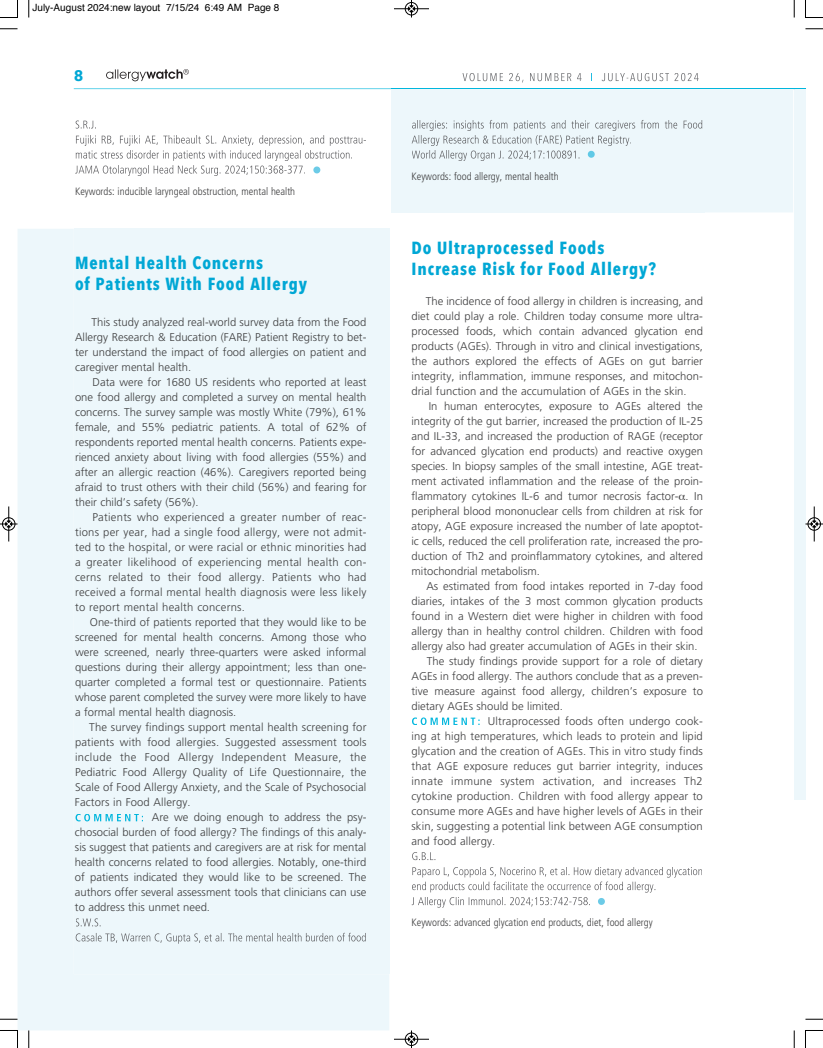
<style>
.page{position:relative;width:823px;height:1048px;background:#fff}
.page>*{position:absolute;margin:0;border:0;box-sizing:border-box;transform-origin:0 0}
.t1{font:700 17.5px/21.2px "Avenir Next Condensed";letter-spacing:.05em;color:#00a7d5}
.t2{font:700 15px "Avenir Next";color:#00a7d5}
.t3{font:300 11.25px/15px "Frutiger LT Std";color:#3e3e3f;text-align:justify}
.t4{font:300 11.25px "Frutiger LT Std";letter-spacing:.025em;color:#3e3e3f}
.t5{font:300 11.25px "Frutiger LT Std";letter-spacing:.035em;color:#3e3e3f}
.t6{font:300 condensed 10.62px "Frutiger LT Std";color:#3e3e3f}
.t7{font:10px "Helvetica";color:#000}
</style>
<div class="page">
<div style="left:794px;top:89px;width:11px;height:710px;background:#edf7fb"></div>
<svg style="left:462px;top:73px;width:80px;height:9px"></svg>
<svg style="left:601px;top:73px;width:62px;height:8px"></svg>
<svg style="left:74px;top:88px;width:731px;height:2px"></svg>
<div style="left:18px;top:229px;width:371px;height:801px;background:#edf7fb"></div>
<div style="left:74px;top:229px;width:315px;height:745px;background:#edf7fb"></div>
<div style="left:391px;top:90px;width:402px;height:122px;background:#edf7fb"></div>
<div style="left:391px;top:187px;width:313px;height:25px;background:#edf7fb"></div>
<hr style="left:391px;top:89px;width:402px;height:1px;background:#00b6dd">
<svg style="left:76px;top:121px;width:20px;height:8px"></svg>
<svg style="left:76px;top:135px;width:114px;height:24px"></svg>
<svg style="left:75px;top:165px;width:93px;height:11px"></svg>
<svg style="left:75px;top:814px;width:68px;height:7px"></svg>
<svg style="left:76px;top:918px;width:25px;height:8px"></svg>
<svg style="left:76px;top:933px;width:83px;height:9px"></svg>
<svg style="left:411px;top:120px;width:83px;height:41px;background:#d9e2e6"></svg>
<svg style="left:412px;top:717px;width:67px;height:8px"></svg>
<svg style="left:412px;top:852px;width:23px;height:8px"></svg>
<svg style="left:411px;top:867px;width:92px;height:40px"></svg>
<svg style="left:106px;top:69px;width:83px;height:12px"></svg>
<svg style="left:587px;top:151px;width:7px;height:7px"></svg>
<svg style="left:598px;top:898px;width:7px;height:6px"></svg>
<svg style="left:313px;top:166px;width:7px;height:7px"></svg>
<svg style="left:28px;top:0;width:2px;height:18px"></svg>
<svg style="left:0;top:28px;width:18px;height:2px"></svg>
<svg style="left:793px;top:0;width:2px;height:18px"></svg>
<svg style="left:805px;top:28px;width:17px;height:2px"></svg>
<svg style="left:28px;top:1030px;width:2px;height:18px"></svg>
<svg style="left:0;top:1018px;width:18px;height:2px"></svg>
<svg style="left:793px;top:1030px;width:2px;height:18px"></svg>
<svg style="left:805px;top:1018px;width:17px;height:2px"></svg>
<svg style="left:0;top:0;width:18px;height:18px"></svg>
<svg style="left:805px;top:0;width:17px;height:18px"></svg>
<svg style="left:0;top:1030px;width:18px;height:18px"></svg>
<svg style="left:805px;top:1030px;width:17px;height:18px"></svg>
<hr style="left:394px;top:9px;width:35px;height:1px;background:#000">
<div style="left:405px;top:2px;width:13px;height:13px;border:1px solid #000;border-radius:50%"></div>
<svg style="left:408px;top:0;width:6px;height:18px"></svg>
<hr style="left:394px;top:1039px;width:35px;height:1px;background:#000">
<div style="left:405px;top:1032px;width:13px;height:13px;border:1px solid #000;border-radius:50%"></div>
<svg style="left:408px;top:1030px;width:6px;height:18px"></svg>
<hr style="left:9px;top:506px;width:1px;height:35px;background:#000">
<div style="left:2px;top:517px;width:13px;height:13px;border:1px solid #000;border-radius:50%"></div>
<svg style="left:0;top:521px;width:18px;height:6px"></svg>
<hr style="left:814px;top:506px;width:1px;height:35px;background:#000">
<div style="left:807px;top:517px;width:13px;height:13px;border:1px solid #000;border-radius:50%"></div>
<svg style="left:805px;top:521px;width:17px;height:6px"></svg>
<p class="t7" style="left:32px;top:4px;width:248px">July-August 2024:new layout 7/15/24 6:49 AM Page 8</p>
<h2 class="t2" style="left:74px;top:66px;width:11px">8</h2>
<p class="t6" style="left:75px;top:187px;width:222px">Keywords: inducible laryngeal obstruction, mental health</p>
<h1 class="t1" style="left:75px;top:252px;width:233px">Mental Health Concerns<br>of Patients With Food Allergy</h1>
<p class="t3" style="left:75px;top:315px;width:293px;text-indent:16px">This study analyzed real-world survey data from the Food Allergy Research &amp; Education (FARE) Patient Registry to bet&shy;ter understand the impact of food allergies on patient and caregiver mental health.</p>
<p class="t3" style="left:75px;top:375px;width:293px;text-indent:18px">Data were for 1680 US residents who reported at least one food allergy and completed a survey on mental health concerns. The survey sample was mostly White (79%), 61% female, and 55% pediatric patients. A total of 62% of respondents reported mental health concerns. Patients expe&shy;rienced anxiety about living with food allergies (55%) and after an allergic reaction (46%). Caregivers reported being afraid to trust others with their child (56%) and fearing for their child’s safety (56%).</p>
<p class="t3" style="left:75px;top:510px;width:293px;text-indent:17px">Patients who experienced a greater number of reac&shy;tions per year, had a single food allergy, were not admit&shy;ted to the hospital, or were racial or ethnic minorities had a greater likelihood of experiencing mental health con&shy;cerns related to their food allergy. Patients who had received a formal mental health diagnosis were less likely to report mental health concerns.</p>
<p class="t3" style="left:75px;top:615px;width:293px;text-indent:15px">One-third of patients reported that they would like to be screened for mental health concerns. Among those who were screened, nearly three-quarters were asked informal questions during their allergy appointment; less than one&shy;quarter completed a formal test or questionnaire. Patients whose parent completed the survey were more likely to have a formal mental health diagnosis.</p>
<p class="t3" style="left:89px;top:720px;width:279px">The survey findings support mental health screening for</p>
<p class="t3" style="left:75px;top:735px;width:293px">patients with food allergies. Suggested assessment tools</p>
<p class="t5" style="left:75px;top:752px;width:293px">include the Food Allergy Independent Measure, the</p>
<p class="t3" style="left:75px;top:765px;width:293px">Pediatric Food Allergy Quality of Life Questionnaire, the</p>
<p class="t3" style="left:75px;top:780px;width:293px">Scale of Food Allergy Anxiety, and the Scale of Psychosocial</p>
<p class="t3" style="left:75px;top:795px;width:117px">Factors in Food Allergy.</p>
<p class="t3" style="left:152px;top:810px;width:216px">Are we doing enough to address the psy-</p>
<p class="t3" style="left:75px;top:825px;width:293px">chosocial burden of food allergy? The findings of this analy-</p>
<p class="t3" style="left:75px;top:840px;width:293px">sis suggest that patients and caregivers are at risk for mental</p>
<p class="t3" style="left:75px;top:855px;width:293px">health concerns related to food allergies. Notably, one-third</p>
<p class="t3" style="left:75px;top:870px;width:293px">of patients indicated they would like to be screened. The</p>
<p class="t3" style="left:75px;top:885px;width:293px">authors offer several assessment tools that clinicians can use</p>
<p class="t3" style="left:75px;top:900px;width:137px">to address this unmet need.</p>
<p class="t6" style="left:411px;top:172px;width:149px">Keywords: food allergy, mental health</p>
<h1 class="t1" style="left:411px;top:237px;width:246px">Do Ultraprocessed Foods<br>Increase Risk for Food Allergy?</h1>
<p class="t3" style="left:411px;top:294px;width:293px;text-indent:14px">The incidence of food allergy in children is increasing, and diet could play a role. Children today consume more ultra&shy;processed foods, which contain advanced glycation end products (AGEs). Through in vitro and clinical investigations, the authors explored the effects of AGEs on gut barrier integrity, inflammation, immune responses, and mitochon&shy;drial function and the accumulation of AGEs in the skin.</p>
<p class="t3" style="left:411px;top:399px;width:293px;text-indent:17px">In human enterocytes, exposure to AGEs altered the integrity of the gut barrier, increased the production of IL-25 and IL-33, and increased the production of RAGE (receptor for advanced glycation end products) and reactive oxygen species. In biopsy samples of the small intestine, AGE treat&shy;ment activated inflammation and the release of the proin&shy;flammatory cytokines IL-6 and tumor necrosis factor- . In peripheral blood mononuclear cells from children at risk for atopy, AGE exposure increased the number of late apoptot&shy;ic cells, reduced the cell proliferation rate, increased the pro&shy;duction of Th2 and proinflammatory cytokines, and altered mitochondrial metabolism.</p>
<p class="t3" style="left:426px;top:579px;width:278px">As estimated from food intakes reported in 7-day food</p>
<p class="t3" style="left:411px;top:594px;width:293px">diaries, intakes of the 3 most common glycation products</p>
<p class="t3" style="left:411px;top:609px;width:293px">found in a Western diet were higher in children with food</p>
<p class="t3" style="left:411px;top:624px;width:293px">allergy than in healthy control children. Children with food</p>
<p class="t3" style="left:411px;top:639px;width:287px">allergy also had greater accumulation of AGEs in their skin.</p>
<p class="t3" style="left:427px;top:654px;width:277px">The study findings provide support for a role of dietary</p>
<p class="t3" style="left:411px;top:669px;width:293px">AGEs in food allergy. The authors conclude that as a preven-</p>
<p class="t3" style="left:411px;top:684px;width:293px">tive measure against food allergy, children’s exposure to</p>
<p class="t3" style="left:411px;top:699px;width:153px">dietary AGEs should be limited.</p>
<p class="t3" style="left:488px;top:714px;width:216px">Ultraprocessed foods often undergo cook-</p>
<p class="t3" style="left:411px;top:729px;width:293px">ing at high temperatures, which leads to protein and lipid</p>
<p class="t3" style="left:411px;top:744px;width:293px">glycation and the creation of AGEs. This in vitro study finds</p>
<p class="t3" style="left:411px;top:759px;width:293px">that AGE exposure reduces gut barrier integrity, induces</p>
<p class="t4" style="left:411px;top:776px;width:293px">innate immune system activation, and increases Th2</p>
<p class="t3" style="left:411px;top:789px;width:293px">cytokine production. Children with food allergy appear to</p>
<p class="t3" style="left:411px;top:804px;width:293px">consume more AGEs and have higher levels of AGEs in their</p>
<p class="t3" style="left:411px;top:819px;width:293px">skin, suggesting a potential link between AGE consumption</p>
<p class="t3" style="left:411px;top:834px;width:85px">and food allergy.</p>
<p class="t6" style="left:411px;top:918px;width:243px">Keywords: advanced glycation end products, diet, food allergy</p>
</div>
